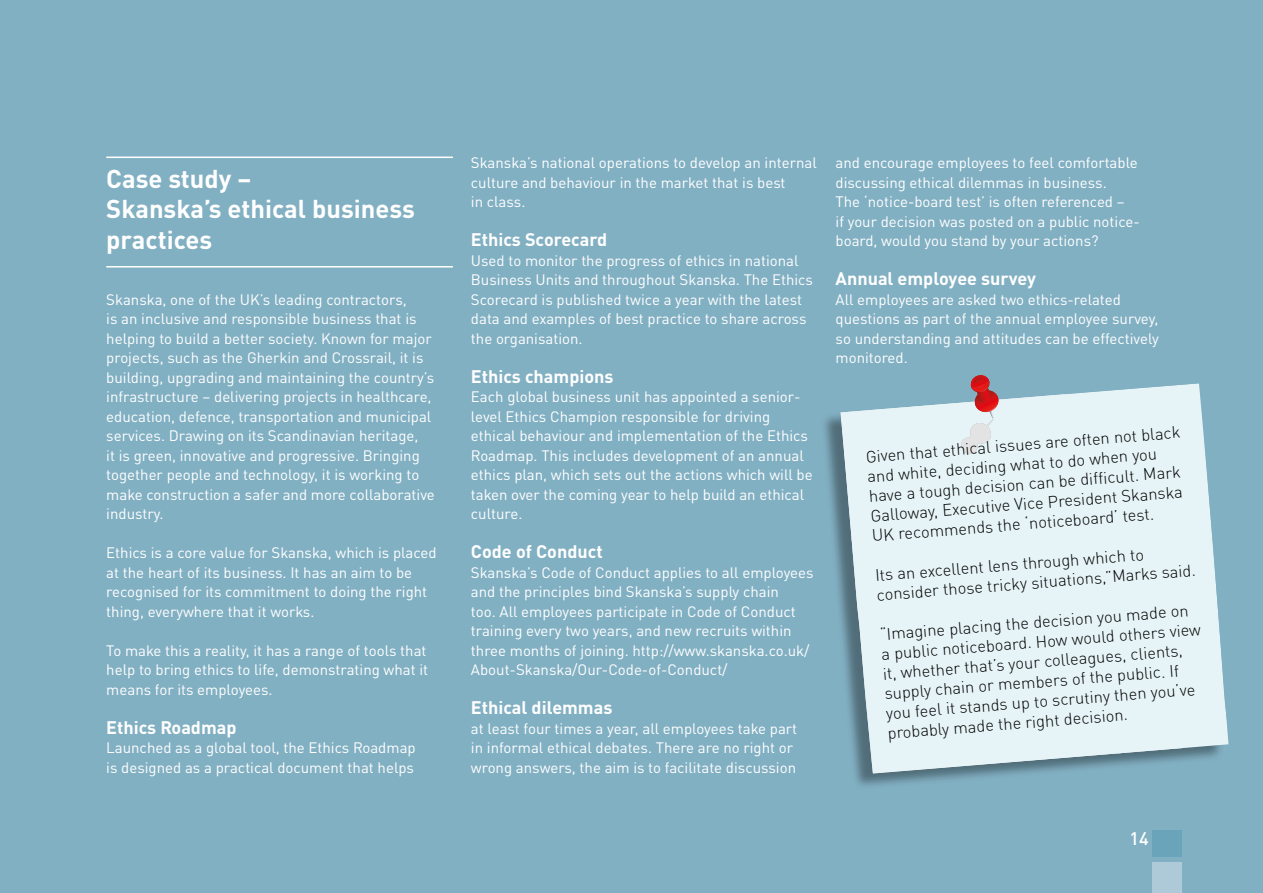
<style>
.page{position:relative;width:1263px;height:893px;background:#82b0c3}
.page>*{position:absolute;margin:0;border:0;box-sizing:border-box;transform-origin:0 0}
.Body_text{font:700 25.5px/30.6px "DIN Pro";color:#fff}
.Sub-Heading{font:700 18px "DIN Pro";color:#fff}
.Body_text-2{font:700 18px "DIN Pro";color:#fff}
.t1{font:500 18px "DIN";color:#fff}
.t2{font:300 16.5px/19.8px "DIN Pro";color:#000}
.Body_text-3{font:15px/19.5px "DIN Pro";color:#fff}
</style>
<div class="page">
<hr style="left:106px;top:157px;width:347px;height:1px;background:#fff">
<hr style="left:106px;top:266px;width:347px;height:2px;background:#fff">
<div style="left:820px;top:384px;width:405px;height:406px;background:#000;opacity:.38"></div>
<svg style="left:840px;top:383px;width:388px;height:390px;background:#d6e7ec"></svg>
<div style="left:966px;top:419px;width:59px;height:42px;background:#e6f4f7"></div>
<svg style="left:960px;top:375px;width:40px;height:79px"></svg>
<div style="left:1152px;top:831px;width:30px;height:26px;background:#6aa4ba"></div>
<div style="left:1152px;top:862px;width:30px;height:31px;background:#aec9d7"></div>
<p class="Body_text" style="left:106px;top:160px;width:146px">Case study –</p>
<p class="Body_text" style="left:106px;top:191px;width:310px">Skanska’s ethical business practices</p>
<p class="Body_text-3" style="left:106px;top:288px;width:330px">Skanska, one of the UK’s leading contractors,<br>is an inclusive and responsible business that is helping to build a better society. Known for major projects, such as the Gherkin and Crossrail, it is building, upgrading and maintaining the country’s infrastructure – delivering projects in healthcare, education, defence, transportation and municipal services. Drawing on its Scandinavian heritage,<br>it is green, innovative and progressive. Bringing together people and technology, it is working to make construction a safer and more collaborative industry.</p>
<p class="Body_text-3" style="left:106px;top:542px;width:332px">Ethics is a core value for Skanska, which is placed at the heart of its business. It has an aim to be recognised for its commitment to doing the right thing, everywhere that it works.</p>
<p class="Body_text-3" style="left:106px;top:639px;width:323px;text-align:justify">To make this a reality, it has a range of tools that help to bring ethics to life, demonstrating what it means for its employees.</p>
<p class="Sub-Heading" style="left:106px;top:712px;width:132px">Ethics Roadmap</p>
<p class="Body_text-3" style="left:106px;top:737px;width:311px">Launched as a global tool, the Ethics Roadmap is designed as a practical document that helps</p>
<p class="Body_text-3" style="left:471px;top:152px;width:347px">Skanska’s national operations to develop an internal culture and behaviour in the market that is best</p>
<p class="Body_text-3" style="left:471px;top:191px;width:56px">in class.</p>
<p class="Sub-Heading" style="left:471px;top:225px;width:138px">Ethics Scorecard</p>
<p class="Body_text-3" style="left:471px;top:249px;width:343px">Used to monitor the progress of ethics in national Business Units and throughout Skanska. The Ethics Scorecard is published twice a year with the latest data and examples of best practice to share across the organisation.</p>
<p class="Sub-Heading" style="left:471px;top:361px;width:144px">Ethics champions</p>
<p class="Body_text-3" style="left:471px;top:386px;width:343px">Each global business unit has appointed a senior&shy;level Ethics Champion responsible for driving ethical behaviour and implementation of the Ethics Roadmap. This includes development of an annual ethics plan, which sets out the actions which will be taken over the coming year to help build an ethical culture.</p>
<p class="Body_text-2" style="left:471px;top:537px;width:133px">Code of Conduct</p>
<p class="Body_text-3" style="left:471px;top:561px;width:344px">Skanska’s Code of Conduct applies to all employees and the principles bind Skanska’s supply chain<br>too. All employees participate in Code of Conduct training every two years, and new recruits within three months of joining. http://www.skanska.co.uk/ About-Skanska/Our-Code-of-Conduct/</p>
<p class="Sub-Heading" style="left:471px;top:693px;width:143px">Ethical dilemmas</p>
<p class="Body_text-3" style="left:471px;top:717px;width:328px">at least four times a year, all employees take part in informal ethical debates. There are no right or wrong answers, the aim is to facilitate discussion</p>
<p class="Body_text-3" style="left:835px;top:152px;width:304px">and encourage employees to feel comfortable discussing ethical dilemmas in business.</p>
<p class="Body_text-3" style="left:835px;top:191px;width:291px">The ‘notice-board test’ is often referenced –</p>
<p class="Body_text-3" style="left:835px;top:210px;width:306px">if your decision was posted on a public notice-</p>
<p class="Body_text-3" style="left:835px;top:230px;width:264px">board, would you stand by your actions?</p>
<p class="Sub-Heading" style="left:835px;top:264px;width:202px">Annual employee survey</p>
<p class="Body_text-3" style="left:835px;top:288px;width:325px">All employees are asked two ethics-related questions as part of the annual employee survey, so understanding and attitudes can be effectively monitored.</p>
<p class="t2" style="left:864px;top:447px;width:317px;rotate:-5deg">Given that ethical issues are often not black and white, deciding what to do when you have a tough decision can be difficult. Mark Galloway, Executive Vice President Skanska UK recommends the ‘noticeboard’ test.</p>
<p class="t2" style="left:874px;top:565px;width:321px;rotate:-5deg">Its an excellent lens through which to consider those tricky situations,”Marks said.</p>
<p class="t2" style="left:878px;top:624px;width:323px;rotate:-5deg">“Imagine placing the decision you made on a public noticeboard. How would others view it, whether that’s your colleagues, clients, supply chain or members of the public. If you feel it stands up to scrutiny then you’ve probably made the right decision.</p>
<p class="t1" style="left:1129px;top:827px;width:21px">14</p>
</div>
